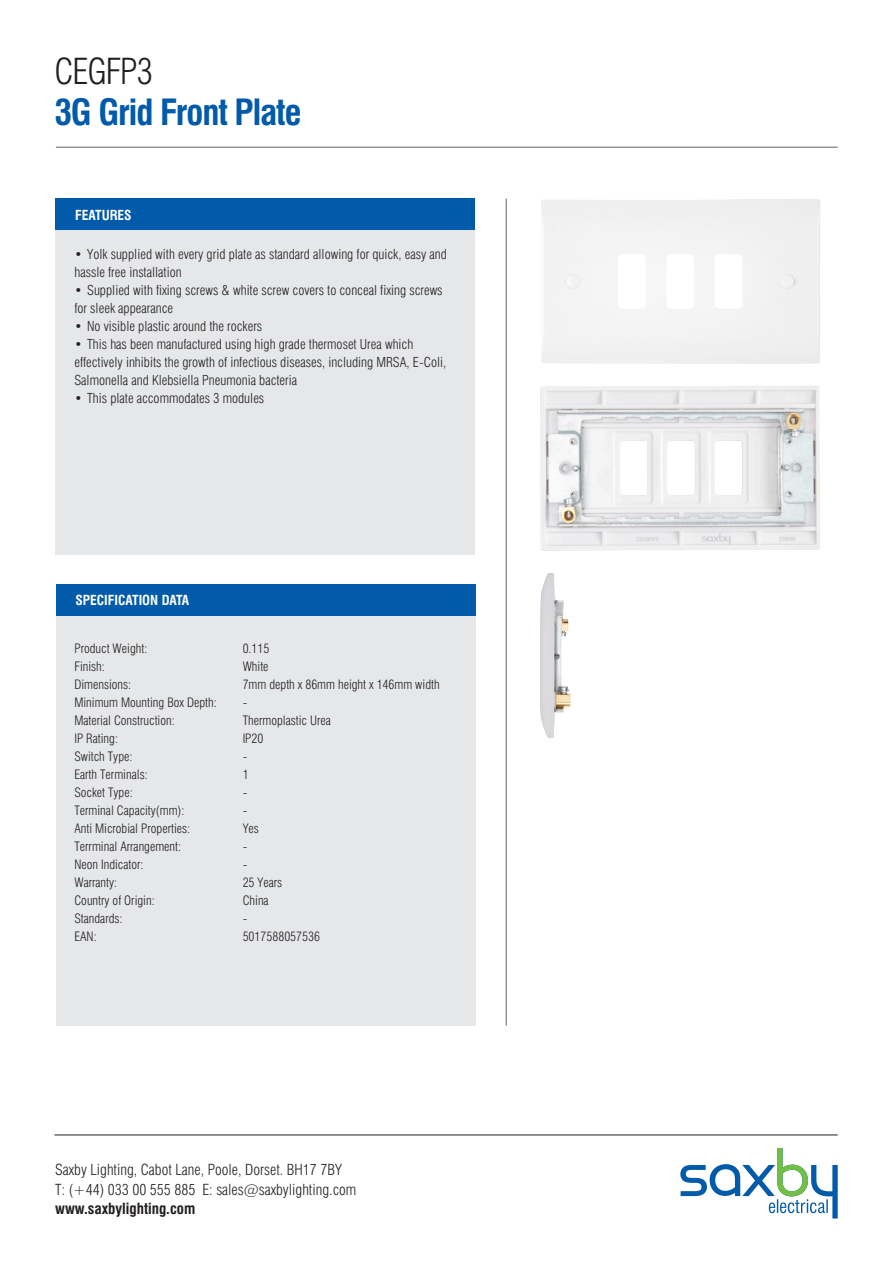
<style>
.page{position:relative;width:893px;height:1263px;background:#fff}
.page>*{position:absolute;margin:0;border:0;box-sizing:border-box;transform-origin:0 0}
.t1{font:700 condensed 35.25px "Swiss 721 BT";letter-spacing:-.03em;color:#015aaa}
.t2{font:300 condensed 35.25px "Swiss 721 BT";letter-spacing:-.03em;color:#231f20}
.t3{font:300 condensed 15px "Swiss 721 BT";color:#231f20}
.t4{font:700 condensed 15px "Swiss 721 BT";color:#231f20}
.t5{font:300 condensed 13.5px/18px "Swiss 721 BT";color:#231f20}
.t6{font:700 condensed 13.5px "Swiss 721 BT";color:#fff}
.t7{font:300 condensed 12.75px "Swiss 721 BT";color:#231f20}
</style>
<div class="page">
<img style="left:540px;top:386px;width:280px;height:165px">
<hr style="left:506px;top:199px;width:1px;height:826px;background:#636366">
<hr style="left:56px;top:147px;width:782px;height:1px;background:#636366">
<hr style="left:54px;top:1135px;width:784px;height:1px;background:#231f20">
<div style="left:55px;top:230px;width:420px;height:325px;background:#e6e7e9"></div>
<div style="left:56px;top:199px;width:419px;height:31px;background:#015aaa"></div>
<svg style="left:680px;top:1148px;width:158px;height:70px"></svg>
<img style="left:540px;top:573px;width:30px;height:165px">
<div style="left:56px;top:616px;width:419px;height:409px;background:#e6e7e9"></div>
<div style="left:56px;top:584px;width:419px;height:32px;background:#015aaa"></div>
<p class="t2" style="left:54px;top:50px;width:100px">CEGFP3</p>
<p class="t1" style="left:54px;top:91px;width:249px">3G Grid Front Plate</p>
<p class="t6" style="left:75px;top:207px;width:58px">FEATURES</p>
<p class="t5" style="left:74px;top:245px;width:374px">• Yolk supplied with every grid plate as standard allowing for quick, easy and hassle free installation</p>
<p class="t5" style="left:74px;top:281px;width:370px">• Supplied with fixing screws &amp; white screw covers to conceal fixing screws for sleek appearance</p>
<p class="t5" style="left:74px;top:317px;width:189px">• No visible plastic around the rockers</p>
<p class="t5" style="left:74px;top:335px;width:373px">• This has been manufactured using high grade thermoset Urea which effectively inhibits the growth of infectious diseases, including MRSA, E-Coli,<br>Salmonella and Klebsiella Pneumonia bacteria</p>
<p class="t5" style="left:74px;top:389px;width:191px">• This plate accommodates 3 modules</p>
<p class="t6" style="left:75px;top:592px;width:115px">SPECIFICATION DATA</p>
<p class="t7" style="left:74px;top:641px;width:74px">Product Weight:</p>
<p class="t7" style="left:74px;top:659px;width:32px">Finish:</p>
<p class="t7" style="left:74px;top:677px;width:58px">Dimensions:</p>
<p class="t7" style="left:74px;top:695px;width:144px">Minimum Mounting Box Depth:</p>
<p class="t7" style="left:74px;top:713px;width:102px">Material Construction:</p>
<p class="t7" style="left:74px;top:731px;width:45px">IP Rating:</p>
<p class="t7" style="left:74px;top:749px;width:60px">Switch Type:</p>
<p class="t7" style="left:74px;top:767px;width:75px">Earth Terminals:</p>
<p class="t7" style="left:74px;top:785px;width:60px">Socket Type:</p>
<p class="t7" style="left:74px;top:803px;width:112px">Terminal Capacity(mm):</p>
<p class="t7" style="left:74px;top:821px;width:117px">Anti Microbial Properties:</p>
<p class="t7" style="left:74px;top:839px;width:108px">Terrminal Arrangement:</p>
<p class="t7" style="left:74px;top:857px;width:71px">Neon Indicator:</p>
<p class="t7" style="left:74px;top:875px;width:44px">Warranty:</p>
<p class="t7" style="left:74px;top:893px;width:82px">Country of Origin:</p>
<p class="t7" style="left:74px;top:911px;width:50px">Standards:</p>
<p class="t7" style="left:74px;top:929px;width:24px">EAN:</p>
<p class="t7" style="left:243px;top:641px;width:28px">0.115</p>
<p class="t7" style="left:243px;top:659px;width:27px">White</p>
<p class="t7" style="left:243px;top:677px;width:198px">7mm depth x 86mm height x 146mm width</p>
<p class="t7" style="left:243px;top:695px;width:6px">-</p>
<p class="t7" style="left:243px;top:713px;width:90px">Thermoplastic Urea</p>
<p class="t7" style="left:243px;top:731px;width:22px">IP20</p>
<p class="t7" style="left:243px;top:749px;width:6px">-</p>
<p class="t7" style="left:243px;top:767px;width:7px">1</p>
<p class="t7" style="left:243px;top:785px;width:6px">-</p>
<p class="t7" style="left:243px;top:803px;width:6px">-</p>
<p class="t7" style="left:243px;top:821px;width:18px">Yes</p>
<p class="t7" style="left:243px;top:839px;width:6px">-</p>
<p class="t7" style="left:243px;top:857px;width:6px">-</p>
<p class="t7" style="left:243px;top:875px;width:41px">25 Years</p>
<p class="t7" style="left:243px;top:893px;width:28px">China</p>
<p class="t7" style="left:243px;top:911px;width:6px">-</p>
<p class="t7" style="left:243px;top:929px;width:79px">5017588057536</p>
<p class="t3" style="left:55px;top:1160px;width:288px">Saxby Lighting, Cabot Lane, Poole, Dorset. BH17 7BY</p>
<p class="t3" style="left:55px;top:1180px;width:302px">T: (+44) 033 00 555 885 E: sales@saxbylighting.com</p>
<p class="t4" style="left:55px;top:1199px;width:142px">www.saxbylighting.com</p>
</div>
